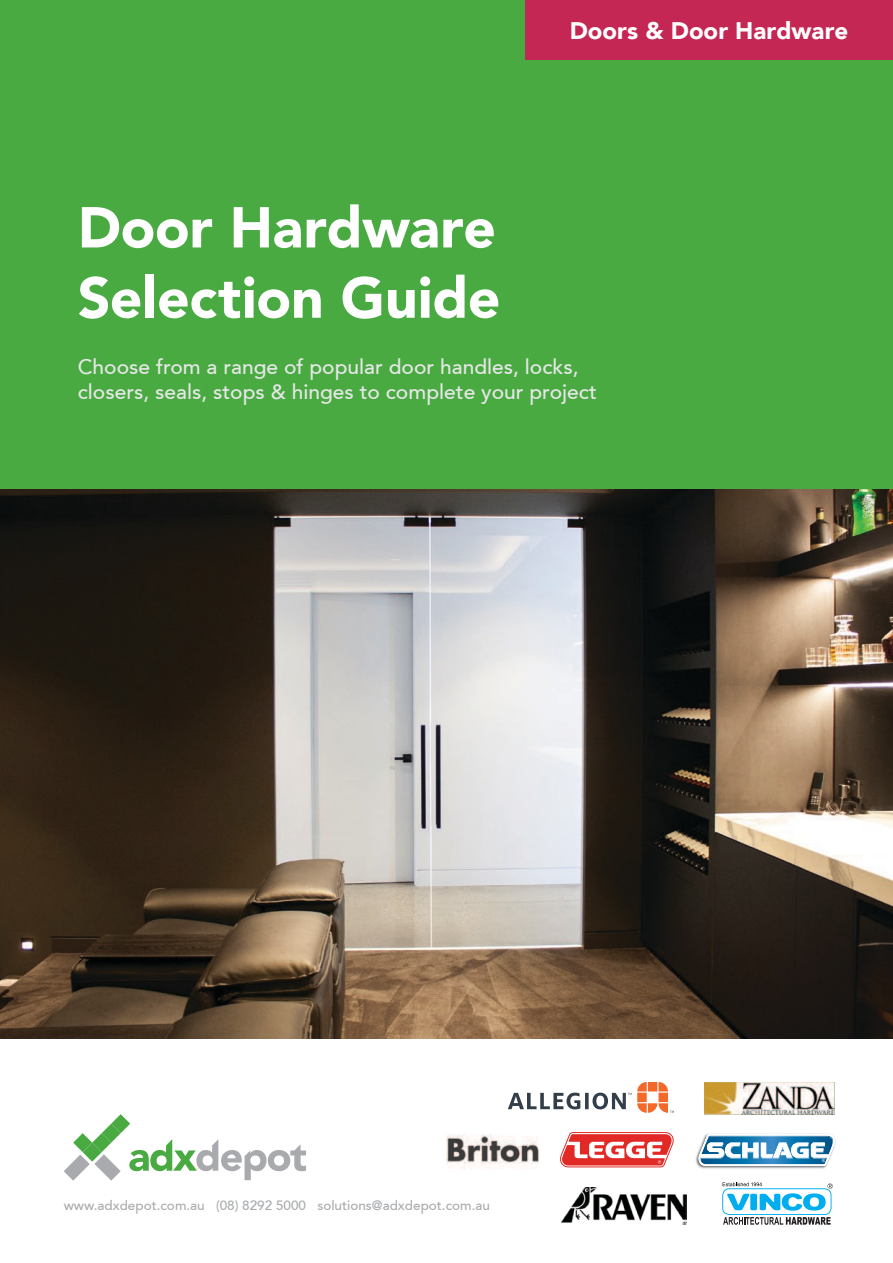
<style>
.page{position:relative;width:893px;height:1263px;background:#fff}
.page>*{position:absolute;margin:0;border:0;box-sizing:border-box;transform-origin:0 0}
.t1{font:900 57px/70.2px "Avenir 95";letter-spacing:-.005em;color:#fff}
.t2{font:900 24px "Avenir 95";color:#fff}
.t3{font:500 21px/25.2px "Avenir 65";color:#e7e8e8}
.t4{font:500 13.5px "Avenir 65";color:#a8aaad}
</style>
<div class="page">
<img style="left:0;top:489px;width:893px;height:549px">
<div style="left:0;top:0;width:893px;height:489px;background:#4aaa42"></div>
<svg style="left:64px;top:1114px;width:242px;height:67px"></svg>
<div style="left:525px;top:0;width:368px;height:60px;background:#c52755"></div>
<img style="left:695px;top:1133px;width:141px;height:36px">
<svg style="left:698px;top:1134px;width:137px;height:32px"></svg>
<svg style="left:508px;top:1082px;width:166px;height:31px"></svg>
<svg style="left:722px;top:1182px;width:111px;height:43px"></svg>
<img style="left:704px;top:1082px;width:130px;height:32px">
<img style="left:446px;top:1134px;width:93px;height:35px">
<svg style="left:560px;top:1132px;width:113px;height:35px"></svg>
<img style="left:562px;top:1187px;width:125px;height:38px">
<p class="t2" style="left:570px;top:21px;width:280px">Doors &amp; Door Hardware</p>
<h1 class="t1" style="left:78px;top:197px;width:424px">Door Hardware<br>Selection Guide</h1>
<p class="t3" style="left:78px;top:356px;width:520px">Choose from a range of popular door handles, locks, closers, seals, stops &amp; hinges to complete your project</p>
<p class="t4" style="left:64px;top:1199px;width:428px">www.adxdepot.com.au (08) 8292 5000 solutions@adxdepot.com.au</p>
</div>
